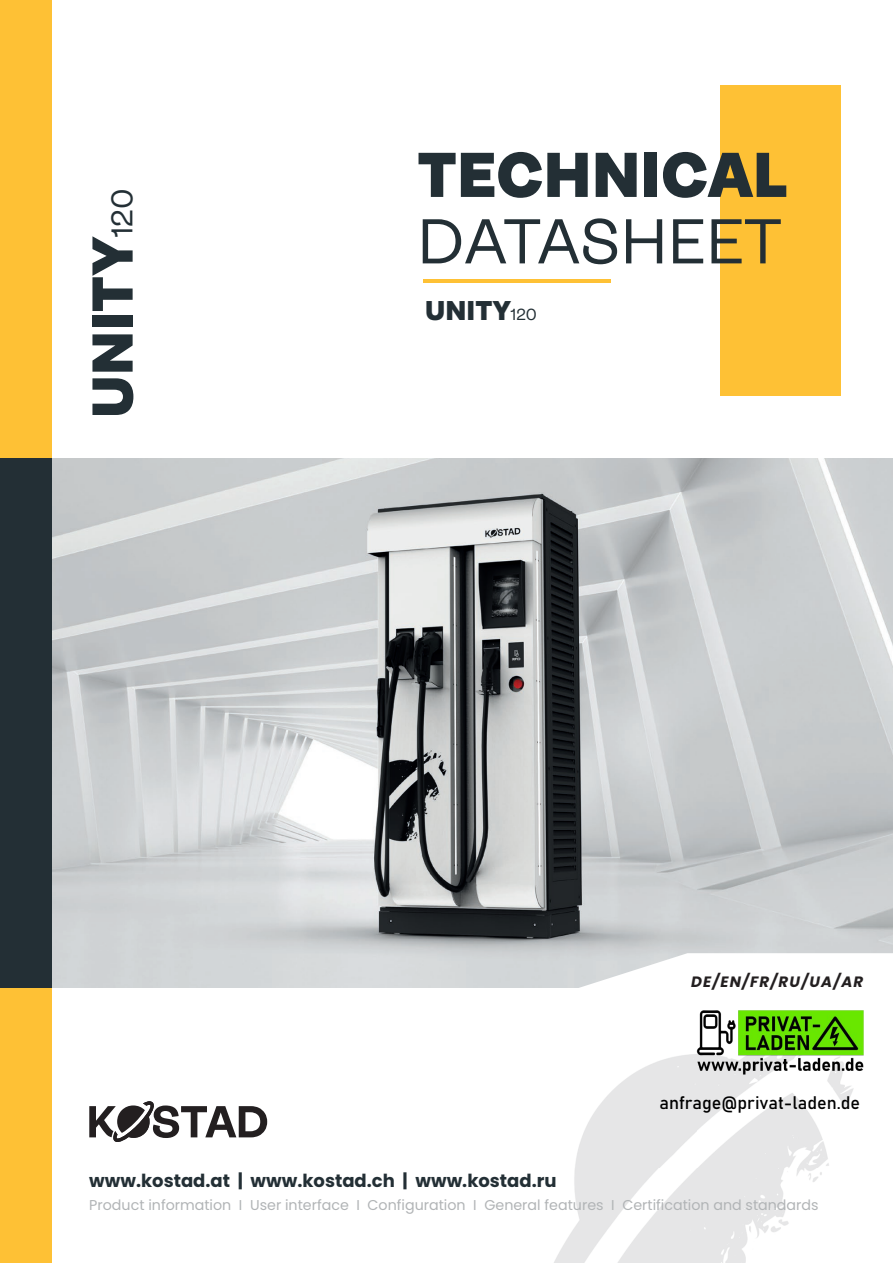
<style>
.page{position:relative;width:893px;height:1263px;background:#fff}
.page>*{position:absolute;margin:0;border:0;box-sizing:border-box;transform-origin:0 0}
.t1{font:900 63.45px "Ambit";color:#232f35}
.t2{font:63.45px "Ambit";color:#232f35}
.t3{font:900 57.75px "Ambit";color:#232f35}
.t4{font:900 27.3px "Ambit";color:#232f35}
.t5{font:700 18px "Poppins";color:#232f35}
.t6{font:18px "Bahnschrift";color:#000}
.t7{font:italic 700 15px "Poppins";letter-spacing:.08em;color:#231f20}
.t8{font:14.25px "Poppins";color:#b1b4b6}
.s1{font-weight:400;font-size:30px}
.s2{font-weight:400;font-size:16.05px}
</style>
<div class="page">
<img style="left:52px;top:458px;width:841px;height:530px">
<svg style="left:572px;top:953px;width:321px;height:35px"></svg>
<div style="left:0;top:0;width:52px;height:1263px;background:#fec135"></div>
<div style="left:0;top:458px;width:52px;height:530px;background:#232f35"></div>
<img style="left:554px;top:1059px;width:275px;height:204px">
<div style="left:720px;top:85px;width:121px;height:310px;background:#fec135"></div>
<hr style="left:423px;top:279px;width:188px;height:4px;background:#fec135">
<svg style="left:89px;top:1101px;width:178px;height:41px"></svg>
<img style="left:666px;top:964px;width:220px;height:154px">
<h2 class="t3" style="left:80px;top:418px;width:231px;rotate:-90deg">UNITY<span class="s1">120</span></h2>
<h1 class="t1" style="left:417px;top:139px;width:371px">TECHNICAL</h1>
<h1 class="t2" style="left:417px;top:206px;width:366px">DATASHEET</h1>
<h3 class="t4" style="left:425px;top:295px;width:113px">UNITY<span class="s2">120</span></h3>
<p class="t7" style="left:691px;top:973px;width:174px">DE/EN/FR/RU/UA/AR</p>
<p class="t6" style="left:659px;top:1092px;width:202px">anfrage@privat-laden.de</p>
<p class="t5" style="left:89px;top:1170px;width:469px">www.kostad.at | www.kostad.ch | www.kostad.ru</p>
<p class="t8" style="left:89px;top:1197px;width:731px">Product information I User interface I Configuration I General features I Certification and standards</p>
</div>
